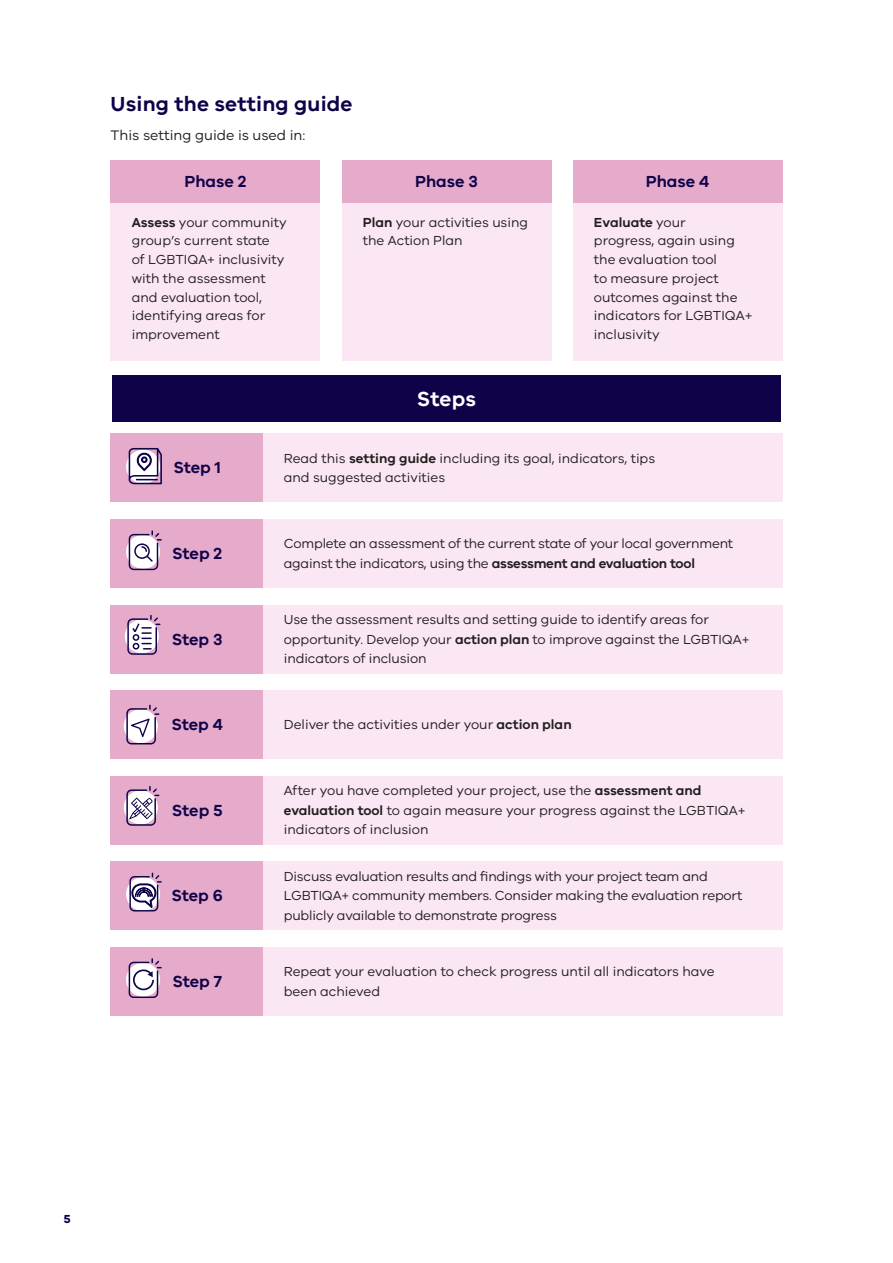
<style>
.page{position:relative;width:893px;height:1263px;background:#fff}
.page>*{position:absolute;margin:0;border:0;box-sizing:border-box;transform-origin:0 0}
.Heading_2_Text{font:600 21px "VIC";letter-spacing:.01em;color:#100249}
.Heading_2_Text-2{font:600 21px "VIC";letter-spacing:.005em;color:#fff}
.Heading_3_Text{font:600 16.5px "VIC";color:#100249}
.Body_Copy{font:14.25px "VIC";color:#231f20}
.Body_Copy-2{font:13.5px/19.5px "VIC";letter-spacing:-.005em;color:#231f20}
.Body_Bullet{font:13.5px/18.8px "VIC";color:#231f20}
.t1{font:700 12px "VIC";color:#100249}
.s1{font-weight:600}
</style>
<div class="page">
<div style="left:263px;top:434px;width:519px;height:68px;background:#fbe7f3"></div>
<div style="left:111px;top:434px;width:152px;height:68px;background:#e6aaca"></div>
<div style="left:263px;top:690px;width:519px;height:69px;background:#fbe7f3"></div>
<div style="left:111px;top:690px;width:152px;height:69px;background:#e6aaca"></div>
<div style="left:263px;top:519px;width:519px;height:68px;background:#fbe7f3"></div>
<div style="left:111px;top:519px;width:152px;height:68px;background:#e6aaca"></div>
<div style="left:263px;top:776px;width:519px;height:68px;background:#fbe7f3"></div>
<div style="left:111px;top:776px;width:152px;height:68px;background:#e6aaca"></div>
<div style="left:263px;top:605px;width:519px;height:68px;background:#fbe7f3"></div>
<div style="left:111px;top:605px;width:152px;height:68px;background:#e6aaca"></div>
<div style="left:263px;top:862px;width:519px;height:68px;background:#fbe7f3"></div>
<div style="left:111px;top:862px;width:152px;height:68px;background:#e6aaca"></div>
<div style="left:263px;top:947px;width:519px;height:68px;background:#fbe7f3"></div>
<div style="left:111px;top:947px;width:152px;height:68px;background:#e6aaca"></div>
<div style="left:111px;top:196px;width:209px;height:165px;background:#fbe7f3"></div>
<div style="left:342px;top:196px;width:209px;height:165px;background:#fbe7f3"></div>
<div style="left:573px;top:196px;width:209px;height:165px;background:#fbe7f3"></div>
<div style="left:111px;top:160px;width:209px;height:43px;background:#e6aaca"></div>
<div style="left:342px;top:160px;width:209px;height:43px;background:#e6aaca"></div>
<div style="left:573px;top:160px;width:209px;height:43px;background:#e6aaca"></div>
<svg style="left:126px;top:535px;width:34px;height:34px"></svg>
<svg style="left:129px;top:530px;width:33px;height:40px"></svg>
<div style="left:125px;top:619px;width:34px;height:34px;background:#fff;border-radius:50%"></div>
<svg style="left:127px;top:615px;width:33px;height:40px"></svg>
<div style="left:124px;top:709px;width:34px;height:34px;background:#fff;border-radius:50%"></div>
<svg style="left:126px;top:705px;width:33px;height:39px"></svg>
<div style="left:124px;top:790px;width:34px;height:34px;background:#fff;border-radius:50%"></div>
<svg style="left:126px;top:786px;width:33px;height:40px"></svg>
<div style="left:126px;top:877px;width:34px;height:34px;background:#fff;border-radius:50%"></div>
<svg style="left:129px;top:873px;width:33px;height:38px"></svg>
<svg style="left:126px;top:962px;width:34px;height:35px"></svg>
<svg style="left:129px;top:958px;width:33px;height:40px"></svg>
<svg style="left:126px;top:450px;width:34px;height:34px"></svg>
<svg style="left:129px;top:448px;width:33px;height:36px"></svg>
<div style="left:112px;top:375px;width:669px;height:47px;background:#100249"></div>
<h2 class="Heading_2_Text" style="left:111px;top:91px;width:244px">Using the setting guide</h2>
<p class="Body_Copy" style="left:111px;top:127px;width:196px">This setting guide is used in:</p>
<h3 class="Heading_3_Text" style="left:184px;top:171px;width:64px">Phase 2</h3>
<h3 class="Heading_3_Text" style="left:415px;top:171px;width:64px">Phase 3</h3>
<h3 class="Heading_3_Text" style="left:646px;top:171px;width:65px">Phase 4</h3>
<p class="Body_Bullet" style="left:132px;top:212px;width:156px"><span class="s1">Assess</span> your community group’s current state<br>of LGBTIQA+ inclusivity with the assessment and evaluation tool, identifying areas for improvement</p>
<p class="Body_Bullet" style="left:363px;top:212px;width:167px"><span class="s1">Plan</span> your activities using the Action Plan</p>
<p class="Body_Bullet" style="left:594px;top:212px;width:160px"><span class="s1">Evaluate</span> your<br>progress, again using the evaluation tool<br>to measure project outcomes against the indicators for LGBTIQA+ inclusivity</p>
<h3 class="Heading_3_Text" style="left:173px;top:458px;width:49px">Step 1</h3>
<h3 class="Heading_3_Text" style="left:172px;top:543px;width:52px">Step 2</h3>
<h3 class="Heading_3_Text" style="left:172px;top:629px;width:52px">Step 3</h3>
<h2 class="Heading_2_Text-2" style="left:417px;top:386px;width:61px">Steps</h2>
<p class="Body_Copy-2" style="left:284px;top:448px;width:373px">Read this <span class="s1">setting guide</span> including its goal, indicators, tips and suggested activities</p>
<p class="Body_Copy-2" style="left:284px;top:533px;width:451px">Complete an assessment of the current state of your local government against the indicators, using the <span class="s1">assessment and evaluation tool</span></p>
<p class="Body_Copy-2" style="left:284px;top:609px;width:467px">Use the assessment results and setting guide to identify areas for opportunity. Develop your <span class="s1">action plan</span> to improve against the LGBTIQA+ indicators of inclusion</p>
<h3 class="Heading_3_Text" style="left:171px;top:714px;width:53px">Step 4</h3>
<p class="Body_Copy-2" style="left:284px;top:714px;width:289px">Deliver the activities under your <span class="s1">action plan</span></p>
<h3 class="Heading_3_Text" style="left:172px;top:800px;width:52px">Step 5</h3>
<h3 class="Heading_3_Text" style="left:171px;top:886px;width:53px">Step 6</h3>
<h3 class="Heading_3_Text" style="left:172px;top:971px;width:51px">Step 7</h3>
<p class="Body_Copy-2" style="left:284px;top:780px;width:463px">After you have completed your project, use the <span class="s1">assessment and evaluation tool</span> to again measure your progress against the LGBTIQA+ indicators of inclusion</p>
<p class="Body_Copy-2" style="left:284px;top:866px;width:460px">Discuss evaluation results and findings with your project team and<br>LGBTIQA+ community members. Consider making the evaluation report publicly available to demonstrate progress</p>
<p class="Body_Copy-2" style="left:284px;top:961px;width:432px">Repeat your evaluation to check progress until all indicators have been achieved</p>
<p class="t1" style="left:64px;top:1211px;width:8px">5</p>
</div>
